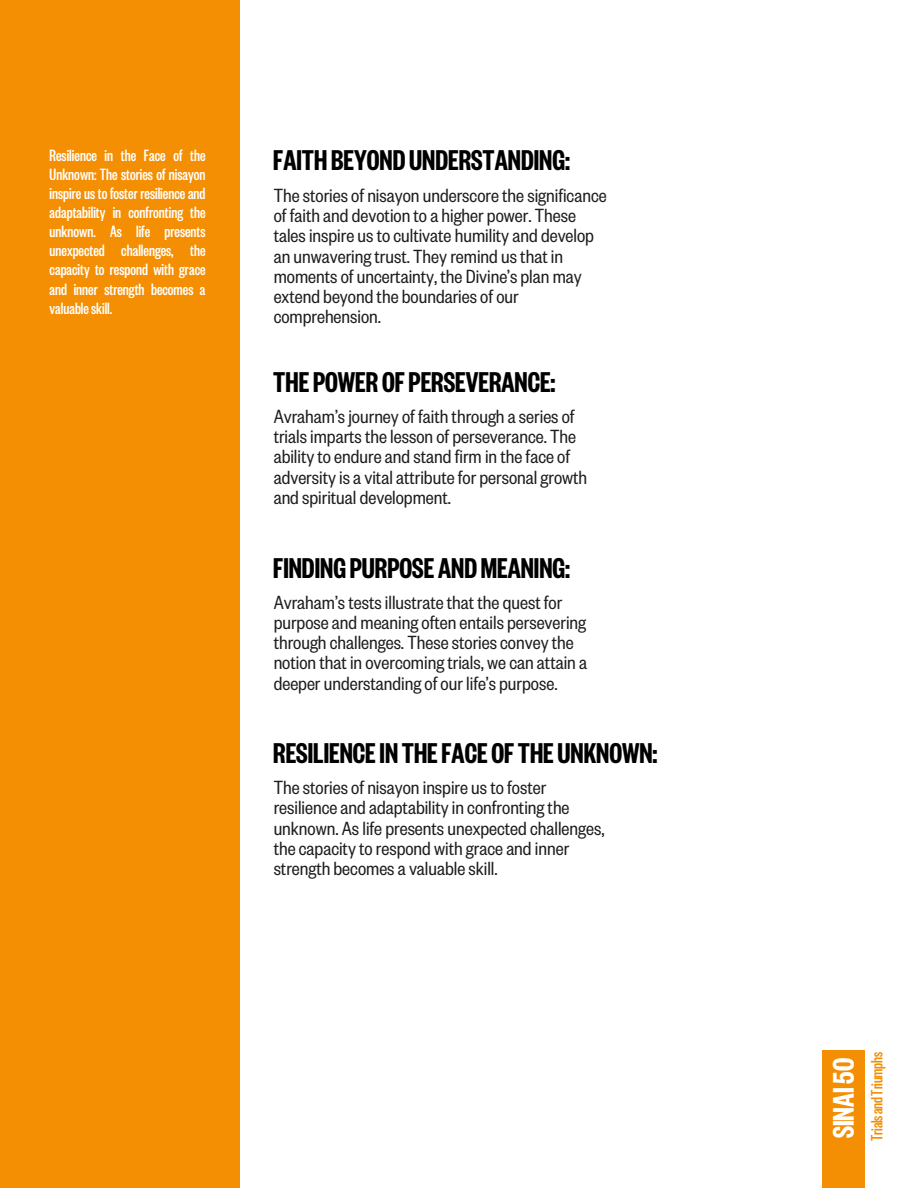
<style>
.page{position:relative;width:918px;height:1188px;background:#fff}
.page>*{position:absolute;margin:0;border:0;box-sizing:border-box;transform-origin:0 0}
.t1{font:600 32.85px "Founders Grotesk X Cond";color:#fff}
.t2{font:600 31.5px "Founders Grotesk X Cond";color:#000}
.t3{font:21px/20.2px "Founders Grotesk Cond";color:#1e1e1e}
.t4{font:500 18px/19.2px "Founders Grotesk X Cond";color:#fff;text-align:justify}
.t5{font:500 18px "Founders Grotesk X Cond";letter-spacing:-.015em;color:#f48e02}
</style>
<div class="page">
<div style="left:0;top:0;width:239px;height:1188px;background:#f48e02"></div>
<div style="left:822px;top:1050px;width:43px;height:138px;background:#f48e02"></div>
<h2 class="t4" style="left:50px;top:149px;width:157px">Resilience in the Face of the Unknown: The stories of nisayon inspireus tofoster resilienceand adaptability in confronting the unknown. As life presents unexpected challenges, the capacity to respond with grace and inner strength becomes a valuableskill.</h2>
<h1 class="t2" style="left:273px;top:150px;width:298px">FAITH BEYOND UNDERSTANDING:</h1>
<h1 class="t3" style="left:274px;top:189px;width:335px">Thestoriesof nisayon underscorethesignificance of faith and devotion toa higher power. These talesinspire ustocultivate humilityand develop an unwaveringtrust. Theyremind usthat in momentsof uncertainty, the Divine’s planmay extend beyond the boundariesofour comprehension.</h1>
<h2 class="t2" style="left:273px;top:372px;width:284px">THEPOWER OFPERSEVERANCE:</h2>
<h2 class="t3" style="left:274px;top:410px;width:315px">Avraham’sjourneyof faith through aseriesof trialsimpartsthelesson of perseverance. The abilitytoendureand stand firmin thefaceof adversityisavitalattributefor personalgrowth and spiritual development.</h2>
<h1 class="t2" style="left:273px;top:558px;width:298px">FINDING PURPOSE ANDMEANING:</h1>
<h1 class="t3" style="left:274px;top:596px;width:315px">Avraham’stestsillustratethat the quest for purposeandmeaningoften entails persevering through challenges. Thesestoriesconveythe notion that in overcomingtrials, wecan attain a deeper understandingofour life’s purpose.</h1>
<p class="t2" style="left:273px;top:744px;width:386px">RESILIENCEIN THEFACE OFTHE UNKNOWN:</p>
<h2 class="t3" style="left:274px;top:781px;width:332px">Thestoriesof nisayon inspire ustofoster resilienceand adaptabilityin confrontingthe unknown. Aslife presents unexpected challenges, thecapacitytorespond with graceand inner strength becomesavaluableskill.</h2>
<p class="t1" style="left:833px;top:1138px;width:82px;rotate:-90deg">SINAI50</p>
<h1 class="t5" style="left:871px;top:1141px;width:90px;rotate:-90deg">TrialsandTriumphs</h1>
</div>
